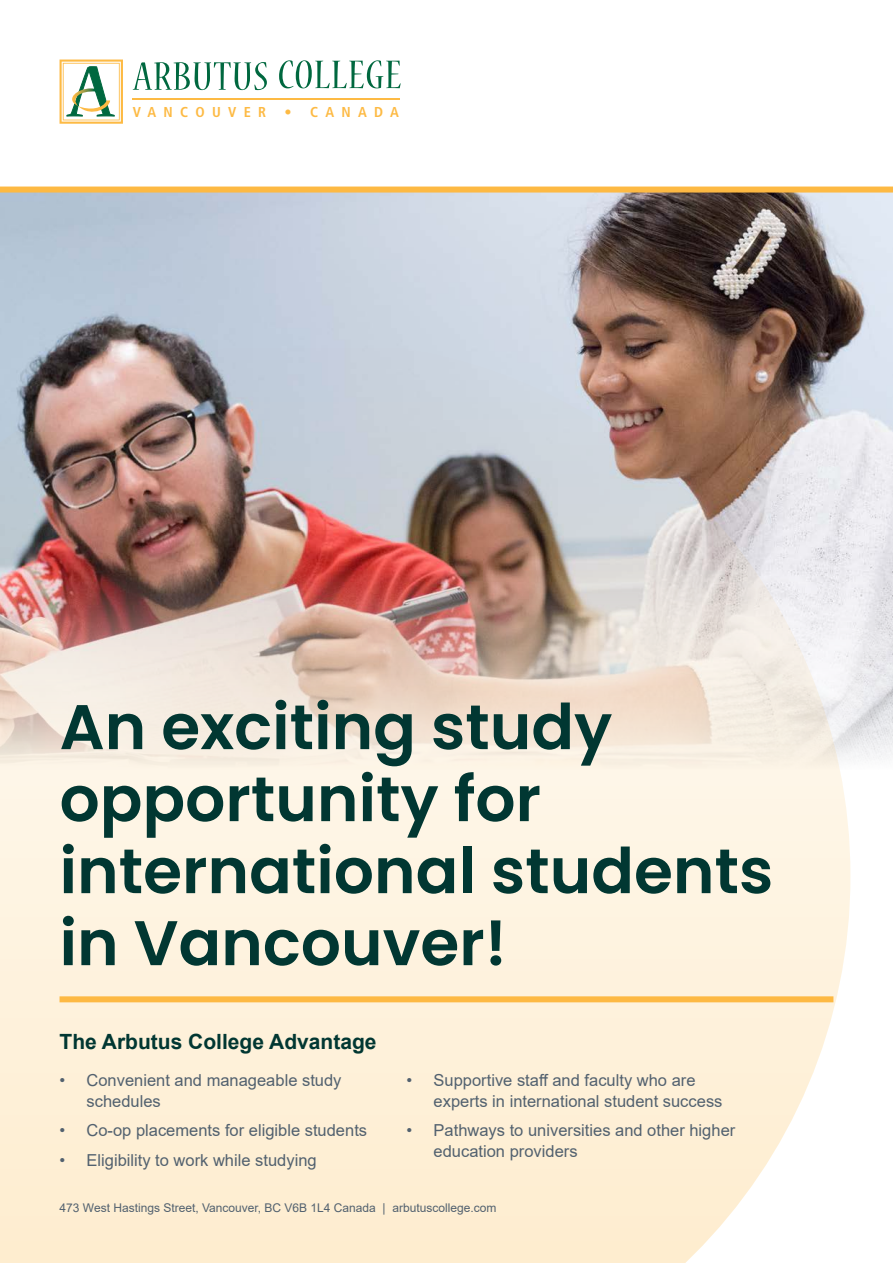
<style>
.page{position:relative;width:893px;height:1263px;background:#fff}
.page>*{position:absolute;margin:0;border:0;box-sizing:border-box;transform-origin:0 0}
.Seciton_heading__rig{font:600 63px/72px "Poppins";color:#013732}
.t1{font:700 21px "Arial";color:#013732}
.t2{font:16.5px/21px "Arial";color:#52616f}
.t3{font:700 condensed 14.4px "Frutiger LT Std";letter-spacing:.51em;color:#fdba44}
.t4{font:12px "Arial";color:#52616f}
</style>
<div class="page">
<img style="left:0;top:193px;width:893px;height:566px">
<img style="left:0;top:340px;width:850px;height:923px">
<svg style="left:133px;top:62px;width:134px;height:28px"></svg>
<svg style="left:279px;top:60px;width:122px;height:28px"></svg>
<hr style="left:133px;top:98px;width:267px;height:2px;background:#fdba44">
<svg style="left:60px;top:60px;width:63px;height:64px"></svg>
<div style="left:0;top:187px;width:893px;height:6px;background:#fdb943"></div>
<div style="left:60px;top:996px;width:773px;height:6px;background:#fdb943"></div>
<p class="t3" style="left:133px;top:104px;width:135px">VANCOUVER</p>
<p class="t3" style="left:285px;top:104px;width:116px">• CANADA</p>
<p class="Seciton_heading__rig" style="left:60px;top:691px;width:715px">An exciting study opportunity for international students in Vancouver!</p>
<p class="t1" style="left:60px;top:1027px;width:318px">The Arbutus College Advantage</p>
<p class="t2" style="left:87px;top:1069px;width:256px;text-indent:-27px">• Convenient and manageable study schedules</p>
<p class="t2" style="left:60px;top:1120px;width:309px">• Co-op placements for eligible students</p>
<p class="t2" style="left:60px;top:1149px;width:259px">• Eligibility to work while studying</p>
<p class="t2" style="left:434px;top:1069px;width:290px;text-indent:-27px">• Supportive staff and faculty who are experts in international student success</p>
<p class="t2" style="left:434px;top:1120px;width:303px;text-indent:-27px">• Pathways to universities and other higher education providers</p>
<p class="t4" style="left:60px;top:1200px;width:438px">473 West Hastings Street, Vancouver, BC V6B 1L4 Canada | arbutuscollege.com</p>
</div>
